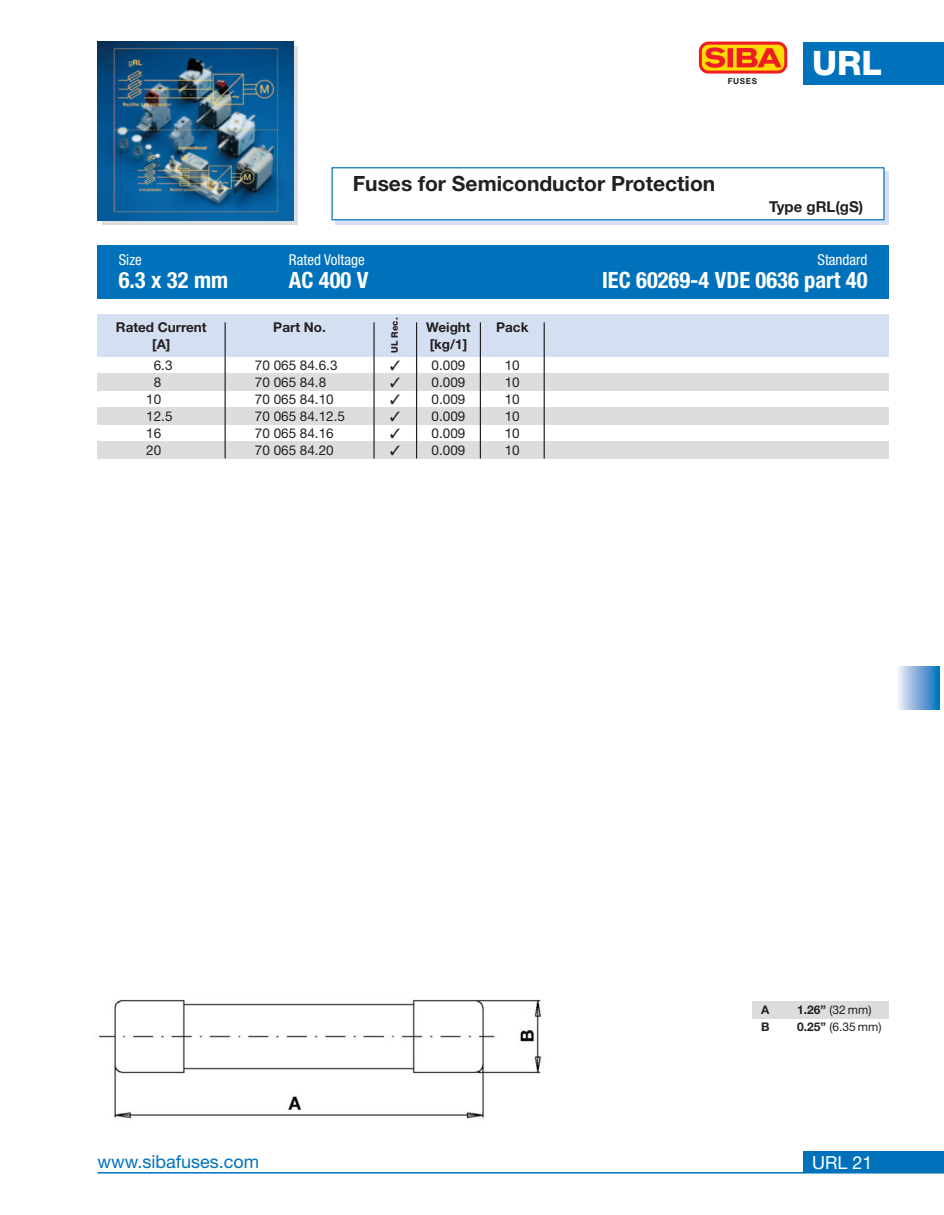
<style>
.page{position:relative;width:944px;height:1215px;background:#fff}
.page>*{position:absolute;margin:0;border:0;box-sizing:border-box;transform-origin:0 0}
.t1{font:800 33.75px "Helvetica Neue";color:#fff}
.t2{font:700 condensed 22.5px "Helvetica Neue";color:#fff}
.t3{font:700 21px "Helvetica Neue";color:#231f20}
.t4{font:18px "Helvetica Neue";color:#0072bc}
.t5{font:18px "Helvetica Neue";color:#fff}
.t6{font:condensed 15px "Helvetica Neue";color:#fff}
.t7{font:700 15px "Helvetica Neue";color:#231f20}
.t8{font:13.5px "Helvetica Neue";color:#231f20}
.t9{font:700 13.5px "Helvetica Neue";color:#231f20}
.t10{font:12px "Helvetica Neue";color:#231f20}
.t11{font:700 12px "Helvetica Neue";color:#231f20}
.t12{font:800 9px "Helvetica Neue";color:#231f20}
.t13{font:700 8.25px "Helvetica Neue";letter-spacing:.085em;color:#231f20}
.s1{font-weight:700}
</style>
<div class="page">
<div style="left:897px;top:667px;width:42px;height:42px;background:linear-gradient(to right,#f9eef8,#0d73be)"></div>
<div style="left:803px;top:42px;width:141px;height:42px;background:#0072bc"></div>
<div style="left:803px;top:1152px;width:141px;height:21px;background:#0072bc"></div>
<hr style="left:97px;top:1172px;width:847px;height:2px;background:#0072bc">
<img style="left:698px;top:41px;width:90px;height:33px">
<svg style="left:102px;top:46px;width:195px;height:179px;background:#adc1d1"></svg>
<img style="left:97px;top:42px;width:196px;height:178px">
<div style="left:97px;top:314px;width:791px;height:42px;background:#d4e0f1"></div>
<div style="left:97px;top:373px;width:791px;height:17px;background:#dcdddf"></div>
<div style="left:97px;top:407px;width:791px;height:17px;background:#dcdddf"></div>
<div style="left:97px;top:441px;width:791px;height:17px;background:#dcdddf"></div>
<div style="left:97px;top:246px;width:791px;height:53px;background:#0072bc"></div>
<hr style="left:224px;top:322px;width:2px;height:136px;background:#231f20">
<hr style="left:373px;top:322px;width:1px;height:136px;background:#231f20">
<hr style="left:480px;top:322px;width:1px;height:136px;background:#231f20">
<hr style="left:543px;top:322px;width:2px;height:136px;background:#231f20">
<hr style="left:416px;top:322px;width:1px;height:136px;background:#231f20">
<svg style="left:336px;top:171px;width:552px;height:54px;background:#c4d7ec"></svg>
<div style="left:332px;top:168px;width:551px;height:52px;background:#fff"></div>
<div style="left:331px;top:167px;width:553px;height:53px;border:1px solid #0072bc"></div>
<div style="left:752px;top:1001px;width:136px;height:17px;background:#dcdddf"></div>
<img style="left:98px;top:999px;width:444px;height:120px">
<p class="t13" style="left:727px;top:78px;width:31px">FUSES</p>
<h1 class="t1" style="left:812px;top:51px;width:71px">URL</h1>
<h3 class="t3" style="left:353px;top:176px;width:364px">Fuses for Semiconductor Protection</h3>
<p class="t7" style="left:769px;top:201px;width:96px">Type gRL(gS)</p>
<p class="t6" style="left:119px;top:254px;width:25px">Size</p>
<p class="t6" style="left:289px;top:254px;width:77px">Rated Voltage</p>
<p class="t6" style="left:817px;top:254px;width:51px">Standard</p>
<h2 class="t2" style="left:119px;top:272px;width:111px">6.3 x 32 mm</h2>
<h2 class="t2" style="left:289px;top:272px;width:81px">AC 400 V</h2>
<h2 class="t2" style="left:602px;top:272px;width:267px">IEC 60269-4 VDE 0636 part 40</h2>
<p class="t12" style="left:391px;top:353px;width:37px;rotate:-90deg">UL Rec.</p>
<p class="t9" style="left:116px;top:322px;width:92px">Rated Current</p>
<p class="t9" style="left:273px;top:322px;width:54px">Part No.</p>
<p class="t9" style="left:426px;top:322px;width:46px">Weight</p>
<p class="t9" style="left:496px;top:322px;width:34px">Pack</p>
<p class="t9" style="left:152px;top:339px;width:20px">[A]</p>
<p class="t9" style="left:430px;top:339px;width:39px">[kg/1]</p>
<p class="t8" style="left:154px;top:361px;width:20px">6.3</p>
<p class="t8" style="left:255px;top:361px;width:84px">70 065 84.6.3</p>
<p class="t8" style="left:390px;top:361px;width:77px">✓ 0.009</p>
<p class="t8" style="left:505px;top:361px;width:17px">10</p>
<p class="t8" style="left:154px;top:378px;width:9px">8</p>
<p class="t8" style="left:255px;top:378px;width:73px">70 065 84.8</p>
<p class="t8" style="left:390px;top:378px;width:77px">✓ 0.009</p>
<p class="t8" style="left:505px;top:378px;width:17px">10</p>
<p class="t8" style="left:146px;top:395px;width:17px">10</p>
<p class="t8" style="left:255px;top:395px;width:80px">70 065 84.10</p>
<p class="t8" style="left:390px;top:395px;width:77px">✓ 0.009</p>
<p class="t8" style="left:505px;top:395px;width:17px">10</p>
<p class="t8" style="left:146px;top:412px;width:28px">12.5</p>
<p class="t8" style="left:255px;top:412px;width:92px">70 065 84.12.5</p>
<p class="t8" style="left:390px;top:412px;width:77px">✓ 0.009</p>
<p class="t8" style="left:505px;top:412px;width:17px">10</p>
<p class="t8" style="left:146px;top:429px;width:17px">16</p>
<p class="t8" style="left:255px;top:429px;width:80px">70 065 84.16</p>
<p class="t8" style="left:390px;top:429px;width:77px">✓ 0.009</p>
<p class="t8" style="left:505px;top:429px;width:17px">10</p>
<p class="t8" style="left:146px;top:446px;width:17px">20</p>
<p class="t8" style="left:255px;top:446px;width:80px">70 065 84.20</p>
<p class="t8" style="left:390px;top:446px;width:77px">✓ 0.009</p>
<p class="t8" style="left:505px;top:446px;width:17px">10</p>
<h3 class="t4" style="left:97px;top:1155px;width:163px">www.sibafuses.com</h3>
<p class="t11" style="left:761px;top:1006px;width:10px">A</p>
<p class="t10" style="left:797px;top:1006px;width:76px"><span class="s1">1.26”</span> (32 mm)</p>
<p class="t11" style="left:761px;top:1023px;width:10px">B</p>
<p class="t10" style="left:797px;top:1023px;width:86px"><span class="s1">0.25”</span> (6.35 mm)</p>
<h3 class="t5" style="left:812px;top:1156px;width:62px">URL 21</h3>
</div>
